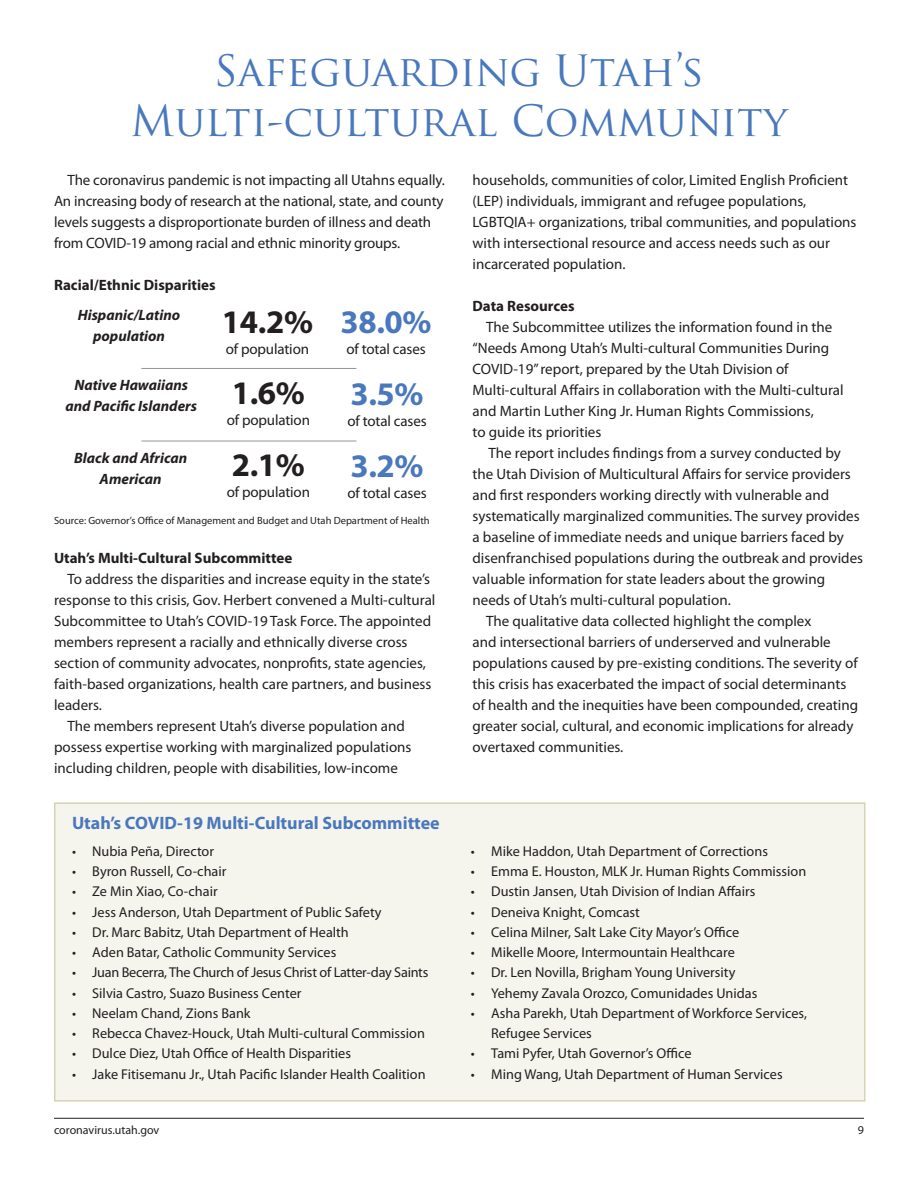
<style>
.page{position:relative;width:918px;height:1188px;background:#fff}
.page>*{position:absolute;margin:0;border:0;box-sizing:border-box;transform-origin:0 0}
.t1{font:42px/51px "Trajan Pro";color:#4a78bd;text-align:center}
.t2{font:700 33px "Myriad Pro";color:#4a78bd}
.t3{font:700 33px "Myriad Pro";color:#231f20}
.t4{font:700 18px "Myriad Pro";color:#4a78bd}
.t5{font:15px/21px "Myriad Pro";color:#231f20}
.t6{font:italic 700 15px/21px "Myriad Pro";color:#231f20;text-align:center}
.t7{font:700 15px "Myriad Pro";color:#231f20}
.t8{font:14.25px/20.2px "Myriad Pro";color:#231f20}
.t9{font:14.25px "Myriad Pro";letter-spacing:-.02em;color:#231f20}
.t10{font:12px "Myriad Pro";color:#231f20}
.t11{font:10.5px "Myriad Pro";color:#231f20}
</style>
<div class="page">
<div style="left:54px;top:802px;width:812px;height:300px;background:#f5f5ee;border:2px solid #d6d3b6"></div>
<hr style="left:141px;top:368px;width:215px;height:1px;background:#939598">
<hr style="left:141px;top:441px;width:215px;height:1px;background:#939598">
<hr style="left:54px;top:1118px;width:810px;height:1px;background:#231f20">
<h1 class="t1" style="left:130px;top:44px;width:659px">Safeguarding Utah’s<br>Multi-cultural Community</h1>
<p class="t5" style="left:54px;top:169px;width:392px;text-indent:14px">The coronavirus pandemic is not impacting all Utahns equally.<br>An increasing body of research at the national, state, and county levels suggests a disproportionate burden of illness and death from COVID-19 among racial and ethnic minority groups.</p>
<p class="t7" style="left:54px;top:275px;width:163px">Racial/Ethnic Disparities</p>
<p class="t5" style="left:472px;top:169px;width:386px">households, communities of color, Limited English Proficient (LEP) individuals, immigrant and refugee populations, LGBTQIA+ organizations, tribal communities, and populations with intersectional resource and access needs such as our incarcerated population.</p>
<p class="t7" style="left:472px;top:296px;width:104px">Data Resources</p>
<p class="t5" style="left:472px;top:316px;width:373px;text-indent:14px">The Subcommittee utilizes the information found in the “Needs Among Utah’s Multi-cultural Communities During COVID-19” report, prepared by the Utah Division of Multi-cultural Affairs in collaboration with the Multi-cultural and Martin Luther King Jr. Human Rights Commissions,<br>to guide its priorities</p>
<p class="t5" style="left:489px;top:442px;width:354px">The report includes findings from a survey conducted by</p>
<p class="t5" style="left:472px;top:463px;width:380px">the Utah Division of Multicultural Affairs for service providers</p>
<p class="t5" style="left:472px;top:484px;width:358px">and first responders working directly with vulnerable and</p>
<p class="t5" style="left:472px;top:505px;width:389px">systematically marginalized communities. The survey provides</p>
<p class="t5" style="left:472px;top:526px;width:373px">a baseline of immediate needs and unique barriers faced by</p>
<p class="t5" style="left:472px;top:547px;width:392px">disenfranchised populations during the outbreak and provides</p>
<p class="t5" style="left:472px;top:568px;width:354px">valuable information for state leaders about the growing</p>
<p class="t5" style="left:472px;top:589px;width:260px">needs of Utah’s multi-cultural population.</p>
<p class="t5" style="left:486px;top:610px;width:327px">The qualitative data collected highlight the complex</p>
<p class="t5" style="left:472px;top:631px;width:360px">and intersectional barriers of underserved and vulnerable</p>
<p class="t5" style="left:472px;top:652px;width:387px">populations caused by pre-existing conditions. The severity of</p>
<p class="t5" style="left:472px;top:673px;width:375px">this crisis has exacerbated the impact of social determinants</p>
<p class="t5" style="left:472px;top:694px;width:387px">of health and the inequities have been compounded, creating</p>
<p class="t5" style="left:472px;top:715px;width:383px">greater social, cultural, and economic implications for already</p>
<p class="t5" style="left:472px;top:736px;width:152px">overtaxed communities.</p>
<p class="t6" style="left:78px;top:304px;width:104px">Hispanic/Latino population</p>
<h2 class="t3" style="left:222px;top:300px;width:93px">14.2%</h2>
<p class="t5" style="left:226px;top:338px;width:85px">of population</p>
<h2 class="t2" style="left:340px;top:300px;width:93px">38.0%</h2>
<p class="t5" style="left:346px;top:338px;width:81px">of total cases</p>
<p class="t6" style="left:65px;top:374px;width:241px;text-align:left;text-indent:9px">Native Hawaiians<br>and Pacific Islanders <sup>1.6%</sup></p>
<p class="t5" style="left:227px;top:409px;width:85px">of population</p>
<h2 class="t2" style="left:350px;top:372px;width:75px">3.5%</h2>
<p class="t5" style="left:347px;top:410px;width:81px">of total cases</p>
<p class="t6" style="left:74px;top:447px;width:115px">Black and African<br>American</p>
<h2 class="t3" style="left:232px;top:444px;width:75px">2.1%</h2>
<p class="t5" style="left:227px;top:481px;width:85px">of population</p>
<h2 class="t2" style="left:350px;top:444px;width:75px">3.2%</h2>
<p class="t5" style="left:347px;top:482px;width:81px">of total cases</p>
<p class="t11" style="left:54px;top:514px;width:377px">Source: Governor’s Office of Management and Budget and Utah Department of Health</p>
<p class="t7" style="left:54px;top:548px;width:240px">Utah’s Multi-Cultural Subcommittee</p>
<p class="t5" style="left:68px;top:568px;width:364px">To address the disparities and increase equity in the state’s</p>
<p class="t5" style="left:54px;top:589px;width:383px">response to this crisis, Gov. Herbert convened a Multi-cultural</p>
<p class="t5" style="left:54px;top:610px;width:379px">Subcommittee to Utah’s COVID-19 Task Force. The appointed</p>
<p class="t5" style="left:54px;top:631px;width:355px">members represent a racially and ethnically diverse cross</p>
<p class="t5" style="left:54px;top:652px;width:374px">section of community advocates, nonprofits, state agencies,</p>
<p class="t5" style="left:54px;top:673px;width:379px">faith-based organizations, health care partners, and business</p>
<p class="t5" style="left:54px;top:694px;width:50px">leaders.</p>
<p class="t5" style="left:68px;top:715px;width:339px">The members represent Utah’s diverse population and</p>
<p class="t5" style="left:54px;top:736px;width:359px">possess expertise working with marginalized populations</p>
<p class="t5" style="left:54px;top:757px;width:345px">including children, people with disabilities, low-income</p>
<p class="t4" style="left:72px;top:811px;width:369px">Utah’s COVID-19 Multi-Cultural Subcommittee</p>
<p class="t8" style="left:72px;top:841px;width:144px">• Nubia Peña, Director</p>
<p class="t8" style="left:72px;top:861px;width:156px">• Byron Russell, Co-chair</p>
<p class="t8" style="left:72px;top:881px;width:147px">• Ze Min Xiao, Co-chair</p>
<p class="t8" style="left:72px;top:902px;width:311px">• Jess Anderson, Utah Department of Public Safety</p>
<p class="t8" style="left:72px;top:922px;width:278px">• Dr. Marc Babitz, Utah Department of Health</p>
<p class="t8" style="left:72px;top:942px;width:266px">• Aden Batar, Catholic Community Services</p>
<p class="t9" style="left:72px;top:964px;width:358px">• Juan Becerra, The Church of Jesus Christ of Latter-day Saints</p>
<p class="t8" style="left:72px;top:983px;width:231px">• Silvia Castro, Suazo Business Center</p>
<p class="t8" style="left:72px;top:1003px;width:180px">• Neelam Chand, Zions Bank</p>
<p class="t8" style="left:72px;top:1023px;width:354px">• Rebecca Chavez-Houck, Utah Multi-cultural Commission</p>
<p class="t8" style="left:72px;top:1043px;width:281px">• Dulce Diez, Utah Office of Health Disparities</p>
<p class="t8" style="left:72px;top:1064px;width:355px">• Jake Fitisemanu Jr., Utah Pacific Islander Health Coalition</p>
<p class="t8" style="left:471px;top:841px;width:299px">• Mike Haddon, Utah Department of Corrections</p>
<p class="t8" style="left:471px;top:861px;width:337px">• Emma E. Houston, MLK Jr. Human Rights Commission</p>
<p class="t8" style="left:471px;top:881px;width:286px">• Dustin Jansen, Utah Division of Indian Affairs</p>
<p class="t8" style="left:471px;top:902px;width:171px">• Deneiva Knight, Comcast</p>
<p class="t8" style="left:471px;top:922px;width:270px">• Celina Milner, Salt Lake City Mayor’s Office</p>
<p class="t8" style="left:471px;top:942px;width:265px">• Mikelle Moore, Intermountain Healthcare</p>
<p class="t8" style="left:471px;top:962px;width:266px">• Dr. Len Novilla, Brigham Young University</p>
<p class="t8" style="left:471px;top:983px;width:288px">• Yehemy Zavala Orozco, Comunidades Unidas</p>
<p class="t8" style="left:491px;top:1003px;width:317px;text-indent:-20px">• Asha Parekh, Utah Department of Workforce Services,<br>Refugee Services</p>
<p class="t8" style="left:471px;top:1043px;width:222px">• Tami Pyfer, Utah Governor’s Office</p>
<p class="t8" style="left:471px;top:1064px;width:313px">• Ming Wang, Utah Department of Human Services</p>
<p class="t10" style="left:54px;top:1122px;width:107px">coronavirus.utah.gov</p>
<p class="t10" style="left:858px;top:1122px;width:8px">9</p>
</div>
